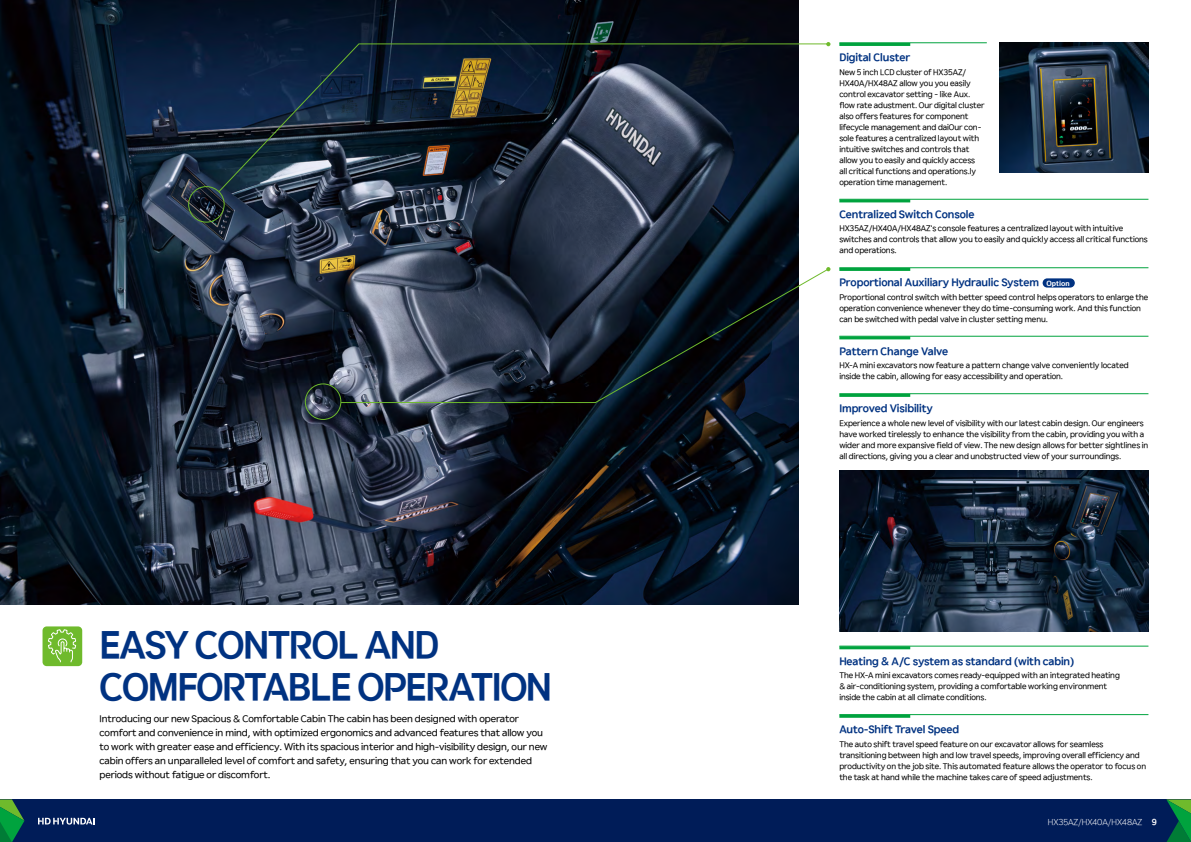
<style>
.page{position:relative;width:1191px;height:842px;background:#fff}
.page>*{position:absolute;margin:0;border:0;box-sizing:border-box;transform-origin:0 0}
.t1{font:700 39.2px/42.2px "HD Hyundai Gothic EN";letter-spacing:-.04em;color:#003281}
.t2{font:700 11px "HD Hyundai Gothic EN";letter-spacing:-.01em;color:#003281}
.t3{font:10px/14px "HD Hyundai Gothic EN";letter-spacing:-.01em;color:#000}
.t4{font:300 9px "HD Hyundai Gothic EN";letter-spacing:-.01em;color:#fff}
.t5{font:8.5px/11px "HD Hyundai Gothic EN";letter-spacing:-.01em;color:#000}
.s1{font-family:"HYUNDAI Bold";font-weight:400;font-size:7.2px;color:#fff}
.s2{font-weight:700}
</style>
<div class="page">
<img style="left:0;top:0;width:798px;height:604px">
<div style="left:188px;top:186px;width:37px;height:37px;border:1px solid #6fba2c;border-radius:50%"></div>
<div style="left:305px;top:383px;width:36px;height:37px;border:1px solid #6fba2c;border-radius:50%"></div>
<div style="left:43px;top:626px;width:39px;height:40px;background:#6fba2c;border-radius:4px"></div>
<svg style="left:48px;top:629px;width:29px;height:34px"></svg>
<img style="left:999px;top:43px;width:149px;height:130px">
<hr style="left:839px;top:199px;width:309px;height:1px;background:#00a33e">
<hr style="left:839px;top:199px;width:71px;height:3px;background:#00a33e">
<hr style="left:839px;top:336px;width:309px;height:1px;background:#00a33e">
<hr style="left:839px;top:336px;width:71px;height:3px;background:#00a33e">
<hr style="left:839px;top:714px;width:309px;height:1px;background:#00a33e">
<hr style="left:839px;top:715px;width:71px;height:3px;background:#00a33e">
<hr style="left:839px;top:393px;width:309px;height:1px;background:#00a33e">
<hr style="left:839px;top:394px;width:71px;height:3px;background:#00a33e">
<img style="left:839px;top:470px;width:309px;height:162px">
<svg style="left:218px;top:43px;width:611px;height:149px;background:#2c3847"></svg>
<svg style="left:826px;top:42px;width:4px;height:4px"></svg>
<svg style="left:340px;top:268px;width:489px;height:135px;background:#333d4a"></svg>
<svg style="left:826px;top:267px;width:4px;height:4px"></svg>
<div style="left:1042px;top:278px;width:32px;height:10px;background:#003281;border-radius:5px"></div>
<hr style="left:839px;top:267px;width:309px;height:1px;background:#00a33e">
<hr style="left:839px;top:268px;width:71px;height:3px;background:#00a33e">
<hr style="left:839px;top:43px;width:147px;height:1px;background:#00a33e">
<hr style="left:839px;top:43px;width:71px;height:3px;background:#00a33e">
<hr style="left:839px;top:646px;width:309px;height:1px;background:#00a33e">
<hr style="left:839px;top:646px;width:71px;height:3px;background:#00a33e">
<div style="left:0;top:799px;width:1191px;height:43px;background:#001c58"></div>
<svg style="left:1166px;top:799px;width:25px;height:43px"></svg>
<svg style="left:0;top:799px;width:24px;height:43px"></svg>
<svg style="left:38px;top:818px;width:57px;height:7px"></svg>
<h1 class="t1" style="left:99px;top:626px;width:454px">EASY CONTROL AND<br>COMFORTABLE OPERATION</h1>
<p class="t3" style="left:99px;top:712px;width:449px">Introducing our new Spacious &amp; Comfortable Cabin The cabin has been designed with operator comfort and convenience in mind, with optimized ergonomics and advanced features that allow you to work with greater ease and efficiency. With its spacious interior and high-visibility design, our new cabin offers an unparalleled level of comfort and safety, ensuring that you can work for extended periods without fatigue or discomfort.</p>
<p class="t2" style="left:839px;top:53px;width:72px">Digital Cluster</p>
<p class="t5" style="left:839px;top:67px;width:147px">New 5 inch LCD cluster of HX35AZ/ HX40A/HX48AZ allow you you easily control excavator setting - like Aux. flow rate adustment. Our digital cluster also offers features for component lifecycle management and daiOur con&shy;sole features a centralized layout with intuitive switches and controls that allow you to easily and quickly access all critical functions and operations.ly operation time management.</p>
<p class="t2" style="left:839px;top:209px;width:137px">Centralized Switch Console</p>
<p class="t5" style="left:839px;top:223px;width:310px">HX35AZ/HX40A/HX48AZ's console features a centralized layout with intuitive switches and controls that allow you to easily and quickly access all critical functions and operations.</p>
<p class="t2" style="left:839px;top:278px;width:232px">Proportional Auxiliary Hydraulic System <span class="s1">Option</span></p>
<p class="t5" style="left:839px;top:292px;width:310px">Proportional control switch with better speed control helps operators to enlarge the operation convenience whenever they do time-consuming work. And this function can be switched with pedal valve in cluster setting menu.</p>
<p class="t2" style="left:839px;top:346px;width:110px">Pattern Change Valve</p>
<p class="t5" style="left:839px;top:360px;width:291px">HX-A mini excavators now feature a pattern change valve conveniently located inside the cabin, allowing for easy accessibility and operation.</p>
<p class="t2" style="left:839px;top:404px;width:95px">Improved Visibility</p>
<p class="t5" style="left:839px;top:418px;width:310px">Experience a whole new level of visibility with our latest cabin design. Our engineers have worked tirelessly to enhance the visibility from the cabin, providing you with a wider and more expansive field of view. The new design allows for better sightlines in all directions, giving you a clear and unobstructed view of your surroundings.</p>
<p class="t2" style="left:839px;top:656px;width:237px">Heating &amp; A/C system as standard (with cabin)</p>
<p class="t5" style="left:839px;top:670px;width:282px">The HX-A mini excavators comes ready-equipped with an integrated heating &amp; air-conditioning system, providing a comfortable working environment inside the cabin at all climate conditions.</p>
<p class="t2" style="left:839px;top:725px;width:121px">Auto-Shift Travel Speed</p>
<p class="t5" style="left:839px;top:739px;width:308px">The auto shift travel speed feature on our excavator allows for seamless transitioning between high and low travel speeds, improving overall efficiency and productivity on the job site. This automated feature allows the operator to focus on the task at hand while the machine takes care of speed adjustments.</p>
<p class="t4" style="left:1048px;top:818px;width:110px">HX35AZ/HX40A/HX48AZ <span class="s2">9</span></p>
</div>
